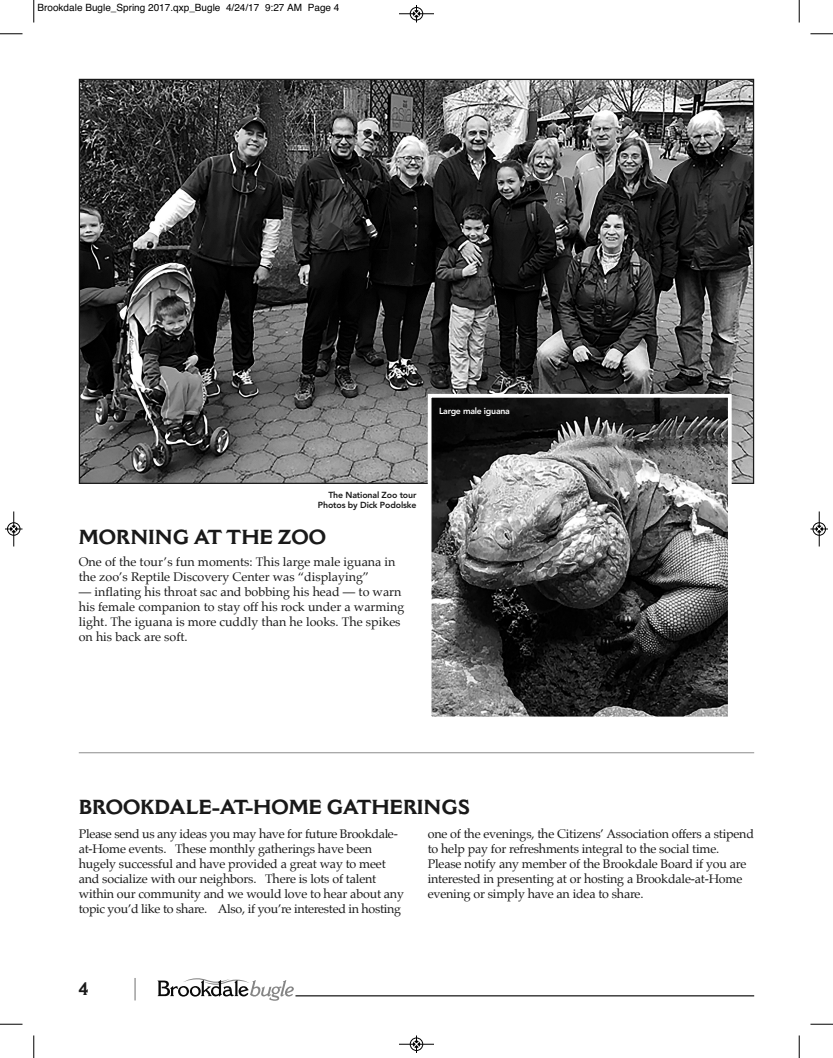
<style>
.page{position:relative;width:833px;height:1058px;background:#fff}
.page>*{position:absolute;margin:0;border:0;box-sizing:border-box;transform-origin:0 0}
.t1{font:700 20px "Cantoria";letter-spacing:-.015em;color:#191919}
.t2{font:700 17.5px "Cantoria";color:#191919}
.t3{font:12.5px/15px "Palatino";letter-spacing:-.015em;color:#191919}
.t4{font:10px "Helvetica";color:#000}
.t5{font:800 8.75px/10px "Avenir";letter-spacing:-.015em;color:#191919;text-align:right}
.t6{font:800 8.75px "Avenir";letter-spacing:-.03em;color:#fff}
</style>
<div class="page">
<svg style="left:158px;top:978px;width:136px;height:22px"></svg>
<hr style="left:295px;top:995px;width:459px;height:1px;background:#191919">
<hr style="left:134px;top:978px;width:2px;height:22px;background:#8c8c8c">
<img style="left:81px;top:81px;width:671px;height:401px">
<img style="left:433px;top:399px;width:293px;height:316px">
<div style="left:428px;top:394px;width:303px;height:326px;border:4px solid #fff"></div>
<hr style="left:79px;top:752px;width:675px;height:1px;background:#8c8c8c">
<svg style="left:33px;top:0;width:2px;height:22px"></svg>
<svg style="left:0;top:33px;width:22px;height:2px"></svg>
<svg style="left:798px;top:0;width:2px;height:22px"></svg>
<svg style="left:810px;top:33px;width:22px;height:2px"></svg>
<svg style="left:33px;top:1035px;width:2px;height:23px"></svg>
<svg style="left:0;top:1023px;width:22px;height:2px"></svg>
<svg style="left:798px;top:1035px;width:2px;height:23px"></svg>
<svg style="left:810px;top:1023px;width:22px;height:2px"></svg>
<hr style="left:399px;top:14px;width:35px;height:1px;background:#000">
<div style="left:410px;top:7px;width:13px;height:13px;border:1px solid #000;border-radius:50%"></div>
<svg style="left:413px;top:5px;width:6px;height:17px"></svg>
<hr style="left:399px;top:1044px;width:35px;height:1px;background:#000">
<div style="left:410px;top:1037px;width:13px;height:13px;border:1px solid #000;border-radius:50%"></div>
<svg style="left:413px;top:1035px;width:6px;height:17px"></svg>
<hr style="left:14px;top:511px;width:1px;height:35px;background:#000">
<div style="left:7px;top:522px;width:13px;height:13px;border:1px solid #000;border-radius:50%"></div>
<svg style="left:5px;top:526px;width:17px;height:6px"></svg>
<hr style="left:819px;top:511px;width:1px;height:35px;background:#000">
<div style="left:812px;top:522px;width:13px;height:13px;border:1px solid #000;border-radius:50%"></div>
<svg style="left:810px;top:526px;width:18px;height:6px"></svg>
<p class="t4" style="left:38px;top:2px;width:303px">Brookdale Bugle_Spring 2017.qxp_Bugle 4/24/17 9:27 AM Page 4</p>
<p class="t6" style="left:439px;top:404px;width:72px">Large male iguana</p>
<p class="t5" style="left:318px;top:490px;width:100px">The National Zoo tour<br>Photos by Dick Podolske</p>
<h1 class="t1" style="left:79px;top:529px;width:249px">MORNING AT THE ZOO</h1>
<p class="t3" style="left:79px;top:555px;width:318px">One of the tour’s fun moments: This large male iguana in the zoo’s Reptile Discovery Center was “displaying”</p>
<p class="t3" style="left:79px;top:585px;width:327px">— inflating his throat sac and bobbing his head — to warn his female companion to stay off his rock under a warming light. The iguana is more cuddly than he looks. The spikes on his back are soft.</p>
<h1 class="t1" style="left:79px;top:799px;width:393px">BROOKDALE-AT-HOME GATHERINGS</h1>
<p class="t3" style="left:79px;top:826px;width:327px">Please send us any ideas you may have for future Brookdale&shy;at-Home events. These monthly gatherings have been hugely successful and have provided a great way to meet and socialize with our neighbors. There is lots of talent within our community and we would love to hear about any topic you’d like to share. Also, if you’re interested in hosting</p>
<p class="t3" style="left:427px;top:826px;width:328px">one of the evenings, the Citizens’ Association offers a stipend to help pay for refreshments integral to the social time.<br>Please notify any member of the Brookdale Board if you are interested in presenting at or hosting a Brookdale-at-Home evening or simply have an idea to share.</p>
<h2 class="t2" style="left:79px;top:982px;width:12px">4</h2>
</div>
